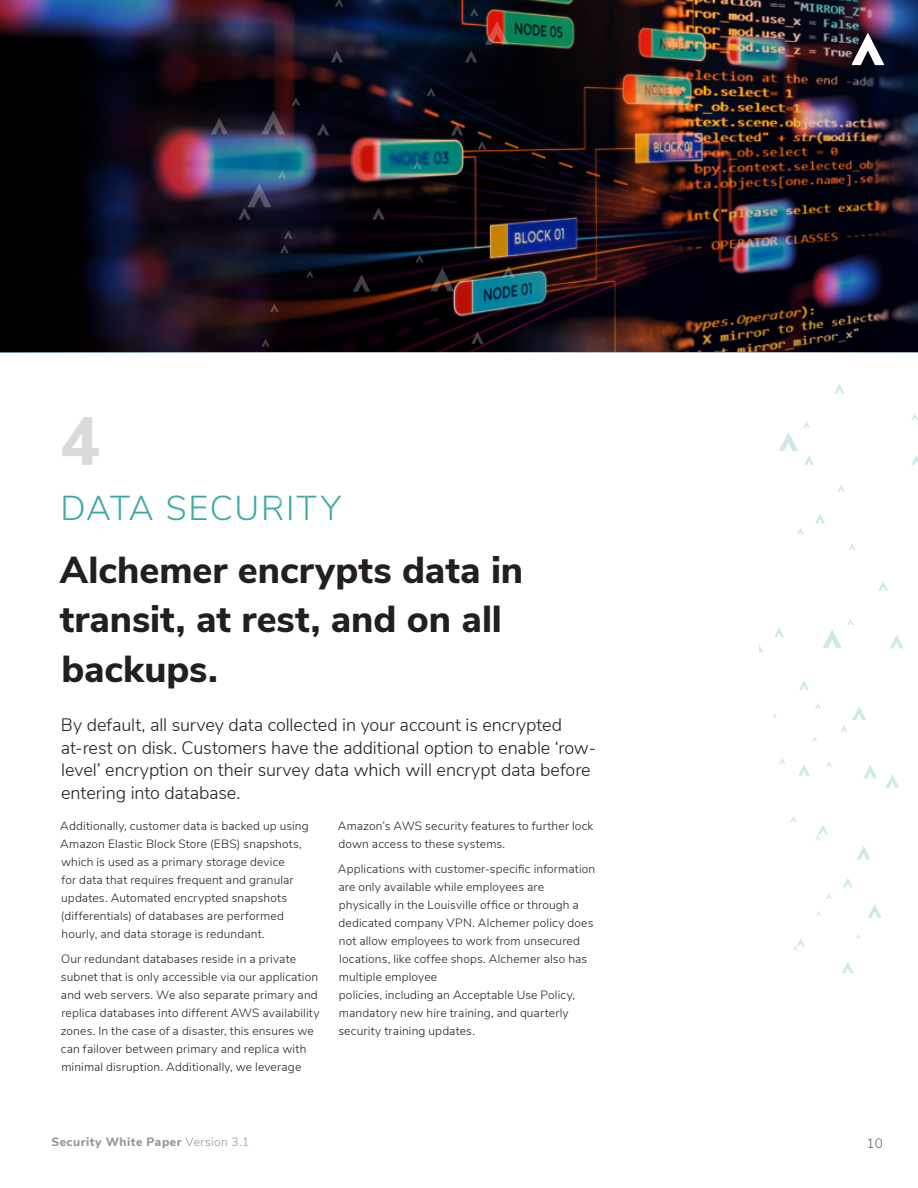
<style>
.page{position:relative;width:918px;height:1188px;background:#fff}
.page>*{position:absolute;margin:0;border:0;box-sizing:border-box;transform-origin:0 0}
.subhead_blue_large{font:800 67.5px "Nunito Sans";color:#d9dadc}
.Alchemer_H2{font:800 37.5px/49.5px "Nunito Sans";color:#231f20}
.Alchemer_H1{font:300 34.5px "Nunito Sans";letter-spacing:.04em;color:#3caaa5}
.intro_paragraph{font:300 18px/22.5px "Nunito Sans";letter-spacing:-.005em;color:#231f20}
.t1{font:300 13.5px "Nunito Sans";color:#636366}
.body{font:300 12px/18px "Nunito Sans";letter-spacing:.01em;color:#231f20}
.t2{font:800 12px "Nunito Sans";letter-spacing:.045em;color:#939598}
.s1{font-weight:300}
</style>
<div class="page">
<img style="left:0;top:0;width:918px;height:352px">
<svg style="left:353px;top:275px;width:17px;height:17px"></svg>
<svg style="left:262px;top:339px;width:8px;height:8px"></svg>
<svg style="left:211px;top:118px;width:17px;height:16px"></svg>
<svg style="left:470px;top:8px;width:8px;height:8px"></svg>
<svg style="left:335px;top:0;width:8px;height:7px"></svg>
<svg style="left:478px;top:141px;width:8px;height:8px"></svg>
<svg style="left:485px;top:21px;width:24px;height:24px"></svg>
<svg style="left:502px;top:266px;width:13px;height:12px"></svg>
<svg style="left:306px;top:271px;width:8px;height:7px"></svg>
<svg style="left:471px;top:332px;width:13px;height:12px"></svg>
<svg style="left:372px;top:208px;width:13px;height:12px"></svg>
<svg style="left:415px;top:255px;width:9px;height:8px"></svg>
<svg style="left:280px;top:245px;width:9px;height:8px"></svg>
<svg style="left:430px;top:268px;width:24px;height:23px"></svg>
<svg style="left:317px;top:123px;width:12px;height:12px"></svg>
<svg style="left:278px;top:170px;width:8px;height:8px"></svg>
<svg style="left:451px;top:123px;width:12px;height:12px"></svg>
<svg style="left:413px;top:161px;width:9px;height:8px"></svg>
<svg style="left:270px;top:303px;width:9px;height:9px"></svg>
<svg style="left:238px;top:184px;width:33px;height:36px"></svg>
<svg style="left:331px;top:50px;width:12px;height:13px"></svg>
<svg style="left:292px;top:97px;width:8px;height:9px"></svg>
<svg style="left:465px;top:50px;width:12px;height:13px"></svg>
<svg style="left:427px;top:88px;width:8px;height:8px"></svg>
<svg style="left:284px;top:231px;width:9px;height:8px"></svg>
<svg style="left:261px;top:111px;width:24px;height:23px"></svg>
<svg style="left:885px;top:774px;width:14px;height:14px"></svg>
<svg style="left:890px;top:635px;width:14px;height:13px"></svg>
<svg style="left:835px;top:384px;width:9px;height:9px"></svg>
<svg style="left:798px;top:765px;width:12px;height:11px"></svg>
<svg style="left:911px;top:414px;width:7px;height:6px"></svg>
<svg style="left:797px;top:528px;width:7px;height:7px"></svg>
<svg style="left:774px;top:628px;width:10px;height:9px"></svg>
<svg style="left:799px;top:681px;width:10px;height:9px"></svg>
<svg style="left:812px;top:737px;width:5px;height:5px"></svg>
<svg style="left:878px;top:581px;width:10px;height:10px"></svg>
<svg style="left:842px;top:962px;width:12px;height:11px"></svg>
<svg style="left:793px;top:939px;width:12px;height:11px"></svg>
<svg style="left:823px;top:619px;width:31px;height:29px"></svg>
<svg style="left:843px;top:878px;width:10px;height:9px"></svg>
<svg style="left:856px;top:934px;width:5px;height:5px"></svg>
<svg style="left:868px;top:904px;width:14px;height:14px"></svg>
<svg style="left:863px;top:765px;width:14px;height:13px"></svg>
<svg style="left:790px;top:816px;width:6px;height:6px"></svg>
<svg style="left:759px;top:644px;width:4px;height:8px"></svg>
<svg style="left:815px;top:514px;width:10px;height:9px"></svg>
<svg style="left:849px;top:544px;width:7px;height:6px"></svg>
<svg style="left:826px;top:762px;width:6px;height:5px"></svg>
<svg style="left:826px;top:894px;width:6px;height:5px"></svg>
<svg style="left:857px;top:846px;width:13px;height:14px"></svg>
<svg style="left:841px;top:707px;width:25px;height:25px"></svg>
<svg style="left:779px;top:758px;width:6px;height:6px"></svg>
<svg style="left:911px;top:455px;width:7px;height:10px"></svg>
<svg style="left:779px;top:421px;width:35px;height:44px"></svg>
<svg style="left:838px;top:485px;width:7px;height:7px"></svg>
<svg style="left:815px;top:703px;width:6px;height:6px"></svg>
<svg style="left:815px;top:825px;width:13px;height:16px"></svg>
<svg style="left:851px;top:33px;width:41px;height:33px"></svg>
<p class="subhead_blue_large" style="left:60px;top:392px;width:42px">4</p>
<p class="Alchemer_H1" style="left:60px;top:483px;width:282px">DATA SECURITY</p>
<p class="Alchemer_H2" style="left:60px;top:543px;width:465px">Alchemer encrypts data in transit, at rest, and on all backups.</p>
<p class="intro_paragraph" style="left:61px;top:713px;width:537px">By default, all survey data collected in your account is encrypted at-rest on disk. Customers have the additional option to enable ‘row&shy;level’ encryption on their survey data which will encrypt data before entering into database.</p>
<p class="body" style="left:60px;top:816px;width:250px">Additionally, customer data is backed up using Amazon Elastic Block Store (EBS) snapshots, which is used as a primary storage device<br>for data that requires frequent and granular updates. Automated encrypted snapshots (differentials) of databases are performed hourly, and data storage is redundant.</p>
<p class="body" style="left:61px;top:949px;width:260px">Our redundant databases reside in a private subnet that is only accessible via our application and web servers. We also separate primary and replica databases into different AWS availability zones. In the case of a disaster, this ensures we can failover between primary and replica with minimal disruption. Additionally, we leverage</p>
<p class="body" style="left:338px;top:816px;width:257px">Amazon’s AWS security features to further lock down access to these systems.</p>
<p class="body" style="left:338px;top:859px;width:259px">Applications with customer-specific information are only available while employees are physically in the Louisville office or through a dedicated company VPN. Alchemer policy does not allow employees to work from unsecured locations, like coffee shops. Alchemer also has multiple employee<br>policies, including an Acceptable Use Policy, mandatory new hire training, and quarterly security training updates.</p>
<p class="t2" style="left:51px;top:1133px;width:200px">Security White Paper <span class="s1">Version 3.1</span></p>
<p class="t1" style="left:867px;top:1133px;width:18px">10</p>
</div>
